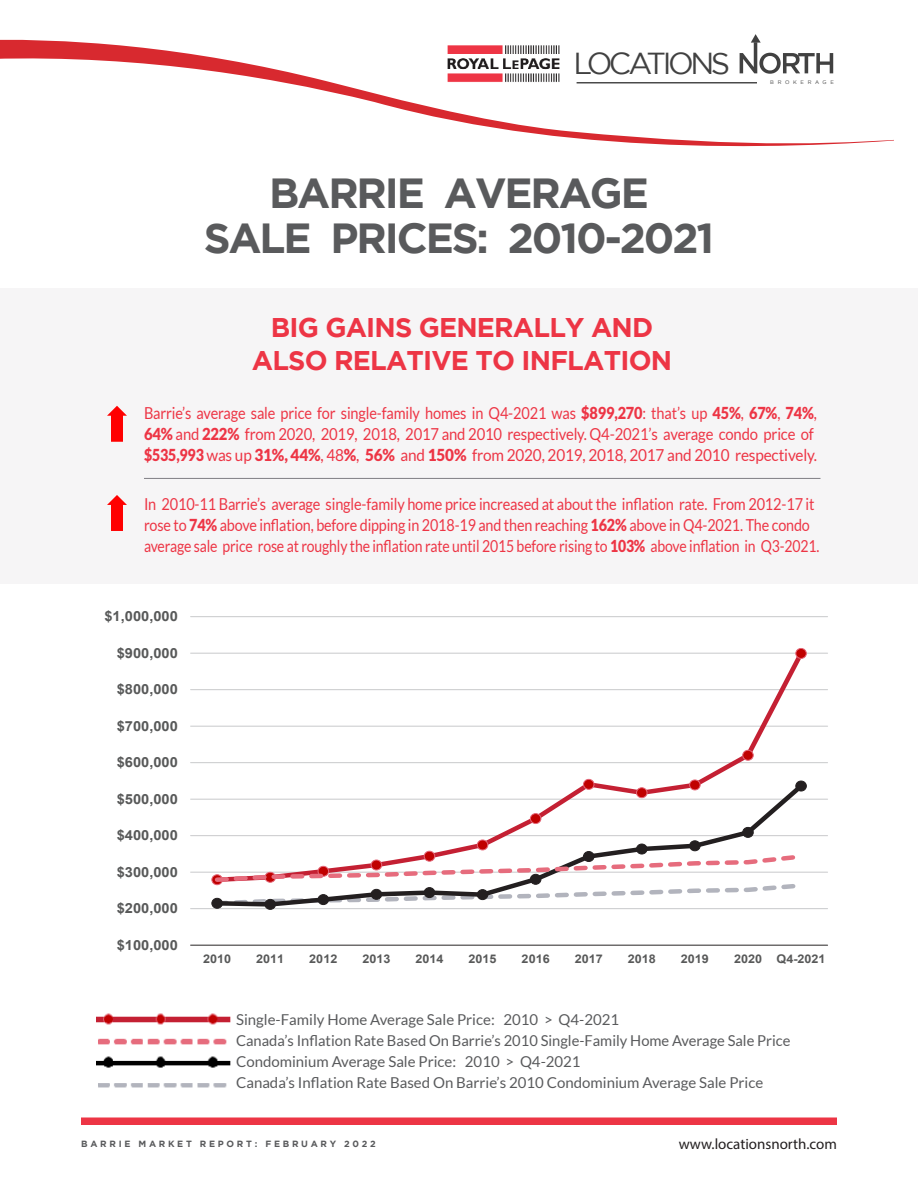
<style>
.page{position:relative;width:918px;height:1188px;background:#fff}
.page>*{position:absolute;margin:0;border:0;box-sizing:border-box;transform-origin:0 0}
.t1{font:700 42px/45px "Gotham";letter-spacing:-.05em;color:#595a5c;text-align:center}
.t2{font:30.3px "Gotham";letter-spacing:-.115em;color:#414141}
.t3{font:700 27px/32.4px "Gotham";letter-spacing:-.03em;color:#ed3545;text-align:center}
.t4{font:16.5px/21px "Lato";letter-spacing:-.01em;color:#ed3545;scale:.88 1}
.t5{font:15px "Lato";color:#595a5c}
.t6{font:15px "Myriad Pro";color:#231f20}
.t7{font:700 13.95px "Arial";color:#585959;scale:1.05 1}
.t8{font:700 12px "Arial";color:#585959;scale:1.05 1}
.t9{font:700 9px "Gotham";letter-spacing:.3em;color:#595a5c}
.t10{font:5.25px "Gotham";letter-spacing:.7em;color:#414141}
.s1{font-weight:900}
</style>
<div class="page">
<div style="left:81px;top:1118px;width:756px;height:7px;background:#ed3545"></div>
<div style="left:0;top:289px;width:918px;height:295px;background:#f6f5f6"></div>
<hr style="left:191px;top:908px;width:637px;height:1px;background:#c7c8ca">
<hr style="left:191px;top:872px;width:637px;height:1px;background:#c7c8ca">
<hr style="left:191px;top:835px;width:637px;height:1px;background:#c7c8ca">
<hr style="left:191px;top:799px;width:637px;height:1px;background:#c7c8ca">
<hr style="left:191px;top:762px;width:637px;height:1px;background:#c7c8ca">
<hr style="left:191px;top:726px;width:637px;height:1px;background:#c7c8ca">
<hr style="left:191px;top:689px;width:637px;height:1px;background:#c7c8ca">
<hr style="left:191px;top:653px;width:637px;height:1px;background:#c7c8ca">
<hr style="left:191px;top:616px;width:637px;height:1px;background:#c7c8ca">
<hr style="left:191px;top:945px;width:637px;height:1px;background:#231f20">
<div style="left:212px;top:898px;width:11px;height:11px;border:1px solid #231f20;border-radius:50%"></div>
<div style="left:265px;top:899px;width:11px;height:11px;border:1px solid #231f20;border-radius:50%"></div>
<svg style="left:212px;top:648px;width:595px;height:225px"></svg>
<div style="left:424px;top:851px;width:11px;height:10px;border:1px solid #e46678;border-radius:50%"></div>
<div style="left:477px;top:840px;width:11px;height:10px;background:#c00000;border-radius:50%"></div>
<div style="left:477px;top:840px;width:11px;height:10px;border:1px solid #e46678;border-radius:50%"></div>
<div style="left:530px;top:814px;width:11px;height:10px;background:#c00000;border-radius:50%"></div>
<div style="left:530px;top:813px;width:11px;height:11px;border:1px solid #e46678;border-radius:50%"></div>
<div style="left:583px;top:779px;width:11px;height:10px;background:#c00000;border-radius:50%"></div>
<div style="left:583px;top:779px;width:11px;height:11px;border:1px solid #e46678;border-radius:50%"></div>
<div style="left:637px;top:788px;width:10px;height:10px;background:#c00000;border-radius:50%"></div>
<div style="left:636px;top:787px;width:11px;height:11px;border:1px solid #e46678;border-radius:50%"></div>
<div style="left:690px;top:780px;width:10px;height:10px;background:#c00000;border-radius:50%"></div>
<div style="left:689px;top:780px;width:11px;height:10px;border:1px solid #e46678;border-radius:50%"></div>
<div style="left:743px;top:750px;width:10px;height:10px;background:#c00000;border-radius:50%"></div>
<div style="left:742px;top:750px;width:12px;height:11px;border:1px solid #e46678;border-radius:50%"></div>
<div style="left:796px;top:648px;width:10px;height:10px;background:#c00000;border-radius:50%"></div>
<div style="left:796px;top:648px;width:11px;height:11px;border:1px solid #e46678;border-radius:50%"></div>
<svg style="left:212px;top:852px;width:594px;height:56px"></svg>
<hr style="left:144px;top:478px;width:676px;height:1px;background:#807f84">
<svg style="left:107px;top:495px;width:20px;height:36px"></svg>
<svg style="left:107px;top:406px;width:20px;height:36px"></svg>
<img style="left:96px;top:1013px;width:135px;height:75px">
<svg style="left:0;top:37px;width:894px;height:110px"></svg>
<h2 class="t2" style="left:573px;top:46px;width:158px">LOCATIONS</h2>
<p class="t1" style="left:204px;top:169px;width:512px">BARRIE AVERAGE<br>SALE PRICES: 2010-2021</p>
<p class="t3" style="left:252px;top:311px;width:422px">BIG GAINS GENERALLY AND<br>ALSO RELATIVE TO INFLATION</p>
<p class="t10" style="left:770px;top:80px;width:65px">BROKERAGE</p>
<p class="t4" style="left:144px;top:403px;width:766px">Barrie’s average sale price for single-family homes in Q4-2021 was <span class="s1">$899,270</span>: that’s up <span class="s1">45%</span>, <span class="s1">67%</span>, <span class="s1">74%</span>,<br><span class="s1">64%</span> and <span class="s1">222%</span> from 2020, 2019, 2018, 2017 and 2010 respectively. Q4-2021’s average condo price of <span class="s1">$535,993</span> was up <span class="s1">31%, 44%</span>, 48<span class="s1">%</span>, <span class="s1">56%</span> and <span class="s1">150%</span> from 2020, 2019, 2018, 2017 and 2010 respectively.</p>
<p class="t4" style="left:144px;top:494px;width:769px">In 2010-11 Barrie’s average single-family home price increased at about the inflation rate. From 2012-17 it rose to <span class="s1">74%</span> above inflation, before dipping in 2018-19 and then reaching <span class="s1">162%</span> above in Q4-2021. The condo average sale price rose at roughly the inflation rate until 2015 before rising to <span class="s1">103%</span> above inflation in Q3-2021.</p>
<p class="t7" style="left:104px;top:606px;width:72px">$1,000,000</p>
<p class="t7" style="left:117px;top:643px;width:60px">$900,000</p>
<p class="t7" style="left:117px;top:679px;width:60px">$800,000</p>
<p class="t7" style="left:117px;top:716px;width:60px">$700,000</p>
<p class="t7" style="left:117px;top:752px;width:60px">$600,000</p>
<p class="t7" style="left:117px;top:789px;width:60px">$500,000</p>
<p class="t7" style="left:117px;top:825px;width:60px">$400,000</p>
<p class="t7" style="left:117px;top:862px;width:60px">$300,000</p>
<p class="t7" style="left:117px;top:898px;width:60px">$200,000</p>
<p class="t7" style="left:117px;top:935px;width:60px">$100,000</p>
<p class="t8" style="left:203px;top:951px;width:28px">2010</p>
<p class="t8" style="left:256px;top:951px;width:28px">2011</p>
<p class="t8" style="left:309px;top:951px;width:28px">2012</p>
<p class="t8" style="left:362px;top:951px;width:28px">2013</p>
<p class="t8" style="left:415px;top:951px;width:28px">2014</p>
<p class="t8" style="left:469px;top:951px;width:28px">2015</p>
<p class="t8" style="left:522px;top:951px;width:28px">2016</p>
<p class="t8" style="left:575px;top:951px;width:28px">2017</p>
<p class="t8" style="left:628px;top:951px;width:28px">2018</p>
<p class="t8" style="left:681px;top:951px;width:28px">2019</p>
<p class="t8" style="left:734px;top:951px;width:89px">2020 Q4-2021</p>
<p class="t5" style="left:236px;top:1011px;width:385px">Single-Family Home Average Sale Price: 2010 &gt; Q4-2021</p>
<p class="t5" style="left:236px;top:1032px;width:556px">Canada’s Inflation Rate Based On Barrie’s 2010 Single-Family Home Average Sale Price</p>
<p class="t5" style="left:236px;top:1053px;width:346px">Condominium Average Sale Price: 2010 &gt; Q4-2021</p>
<p class="t5" style="left:236px;top:1074px;width:529px">Canada’s Inflation Rate Based On Barrie’s 2010 Condominium Average Sale Price</p>
<p class="t9" style="left:81px;top:1139px;width:296px">BARRIE MARKET REPORT: FEBRUARY 2022</p>
<p class="t6" style="left:679px;top:1134px;width:160px">www.locationsnorth.com</p>
</div>
